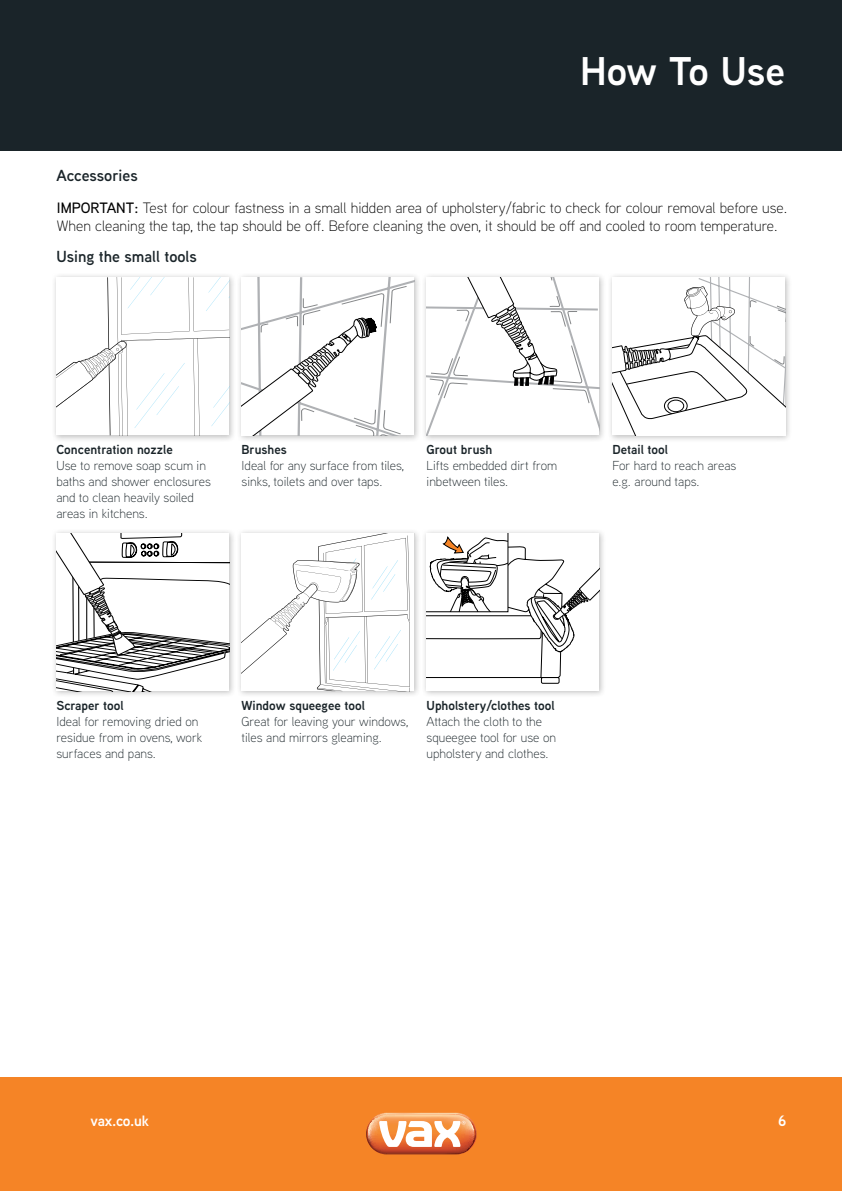
<style>
.page{position:relative;width:842px;height:1191px;background:#fff}
.page>*{position:absolute;margin:0;border:0;box-sizing:border-box;transform-origin:0 0}
.t1{font:600 40px "Vax Aaux Next";color:#fff}
.t2{font:600 16px "Vax Aaux Next";color:#1a2429}
.t3{font:300 15px/18px "Vax Aaux Next";color:#000}
.t4{font:600 15px "Vax Aaux Next";letter-spacing:-.02em;color:#fff}
.t5{font:300 13px/16px "Vax Aaux Next";color:#1a2429}
.t6{font:600 13px "Vax Aaux Next";color:#1a2429}
.s1{font-weight:500}
</style>
<div class="page">
<div style="left:0;top:1077px;width:842px;height:114px;background:#f58426"></div>
<div style="left:0;top:0;width:842px;height:150px;background:#1a2429"></div>
<svg style="left:366px;top:1112px;width:111px;height:42px"></svg>
<div style="left:51px;top:272px;width:185px;height:171px;background:#000;opacity:.25"></div>
<svg style="left:56px;top:277px;width:174px;height:158px"></svg>
<div style="left:51px;top:528px;width:185px;height:170px;background:#000;opacity:.25"></div>
<svg style="left:56px;top:533px;width:173px;height:158px"></svg>
<div style="left:236px;top:272px;width:185px;height:171px;background:#000;opacity:.25"></div>
<svg style="left:241px;top:277px;width:173px;height:158px"></svg>
<div style="left:236px;top:528px;width:185px;height:170px;background:#000;opacity:.25"></div>
<svg style="left:241px;top:533px;width:173px;height:158px"></svg>
<div style="left:421px;top:272px;width:185px;height:171px;background:#000;opacity:.25"></div>
<svg style="left:427px;top:277px;width:172px;height:158px"></svg>
<div style="left:421px;top:528px;width:185px;height:170px;background:#000;opacity:.25"></div>
<div style="left:427px;top:533px;width:172px;height:158px;background:#fff"></div>
<svg style="left:427px;top:533px;width:172px;height:150px"></svg>
<div style="left:607px;top:272px;width:185px;height:171px;background:#000;opacity:.25"></div>
<svg style="left:612px;top:277px;width:173px;height:158px"></svg>
<p class="t2" style="left:56px;top:165px;width:83px">Accessories</p>
<h1 class="t1" style="left:580px;top:43px;width:206px">How To Use</h1>
<p class="t3" style="left:57px;top:199px;width:732px"><span class="s1">IMPORTANT:</span> Test for colour fastness in a small hidden area of upholstery/fabric to check for colour removal before use.<br>When cleaning the tap, the tap should be off. Before cleaning the oven, it should be off and cooled to room temperature.</p>
<p class="t2" style="left:56px;top:245px;width:142px">Using the small tools</p>
<p class="t6" style="left:56px;top:440px;width:118px">Concentration nozzle</p>
<p class="t5" style="left:56px;top:457px;width:156px">Use to remove soap scum in baths and shower enclosures and to clean heavily soiled areas in kitchens.</p>
<p class="t6" style="left:241px;top:440px;width:47px">Brushes</p>
<p class="t5" style="left:241px;top:457px;width:164px">Ideal for any surface from tiles, sinks, toilets and over taps.</p>
<p class="t6" style="left:427px;top:440px;width:67px">Grout brush</p>
<p class="t5" style="left:427px;top:457px;width:132px">Lifts embedded dirt from inbetween tiles.</p>
<p class="t6" style="left:612px;top:440px;width:57px">Detail tool</p>
<p class="t5" style="left:612px;top:457px;width:125px">For hard to reach areas e.g. around taps.</p>
<p class="t6" style="left:56px;top:696px;width:69px">Scraper tool</p>
<p class="t5" style="left:56px;top:713px;width:148px">Ideal for removing dried on residue from in ovens, work surfaces and pans.</p>
<p class="t6" style="left:241px;top:696px;width:125px">Window squeegee tool</p>
<p class="t5" style="left:241px;top:713px;width:168px">Great for leaving your windows, tiles and mirrors gleaming.</p>
<p class="t6" style="left:427px;top:696px;width:130px">Upholstery/clothes tool</p>
<p class="t5" style="left:427px;top:713px;width:131px">Attach the cloth to the squeegee tool for use on upholstery and clothes.</p>
<p class="t4" style="left:91px;top:1110px;width:60px">vax.co.uk</p>
<p class="t4" style="left:778px;top:1110px;width:10px">6</p>
</div>
